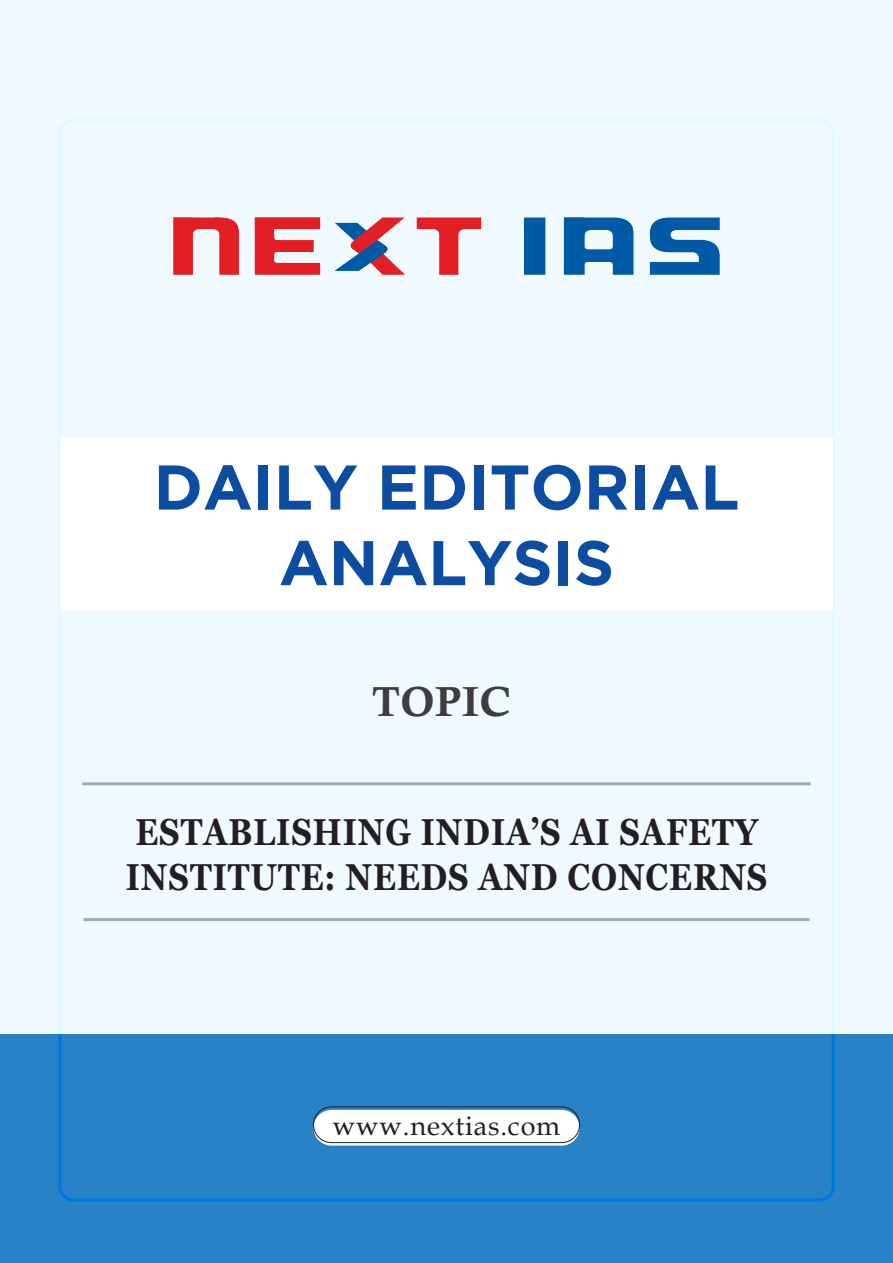
<style>
.page{position:relative;width:893px;height:1263px;background:#f0f9fd}
.page>*{position:absolute;margin:0;border:0;box-sizing:border-box;transform-origin:0 0}
.t1{font:700 63px/75.6px "Gotham";color:#0d4da1;text-align:center}
.t2{font:42px "Calis MT Bol";letter-spacing:.02em;color:#3e3e3f}
.t3{font:700 37.5px/45px "Georgia";letter-spacing:.03em;color:#231f20;scale:.85 1}
.t4{font:27px "Book Antiqua";letter-spacing:.03em;color:#231f20}
</style>
<div class="page">
<img style="left:173px;top:217px;width:547px;height:57px">
<div style="left:0;top:1034px;width:893px;height:229px;background:#2783c5"></div>
<div style="left:60px;top:438px;width:773px;height:173px;background:#fff"></div>
<div style="left:313px;top:1110px;width:267px;height:35px;background:#fff;border-radius:18px"></div>
<div style="left:313px;top:1106px;width:267px;height:37px;border:1px solid #231f20;border-radius:18px"></div>
<hr style="left:83px;top:918px;width:727px;height:3px;background:#a8a9ad">
<hr style="left:82px;top:782px;width:729px;height:3px;background:#a8a9ad">
<p class="t1" style="left:154px;top:448px;width:587px">DAILY EDITORIAL<br>ANALYSIS</p>
<p class="t2" style="left:372px;top:678px;width:141px">TOPIC</p>
<p class="t3" style="left:126px;top:809px;width:756px">ESTABLISHING INDIA’S AI SAFETY<br>INSTITUTE: NEEDS AND CONCERNS</p>
<p class="t4" style="left:333px;top:1106px;width:229px">www.nextias.com</p>
</div>
